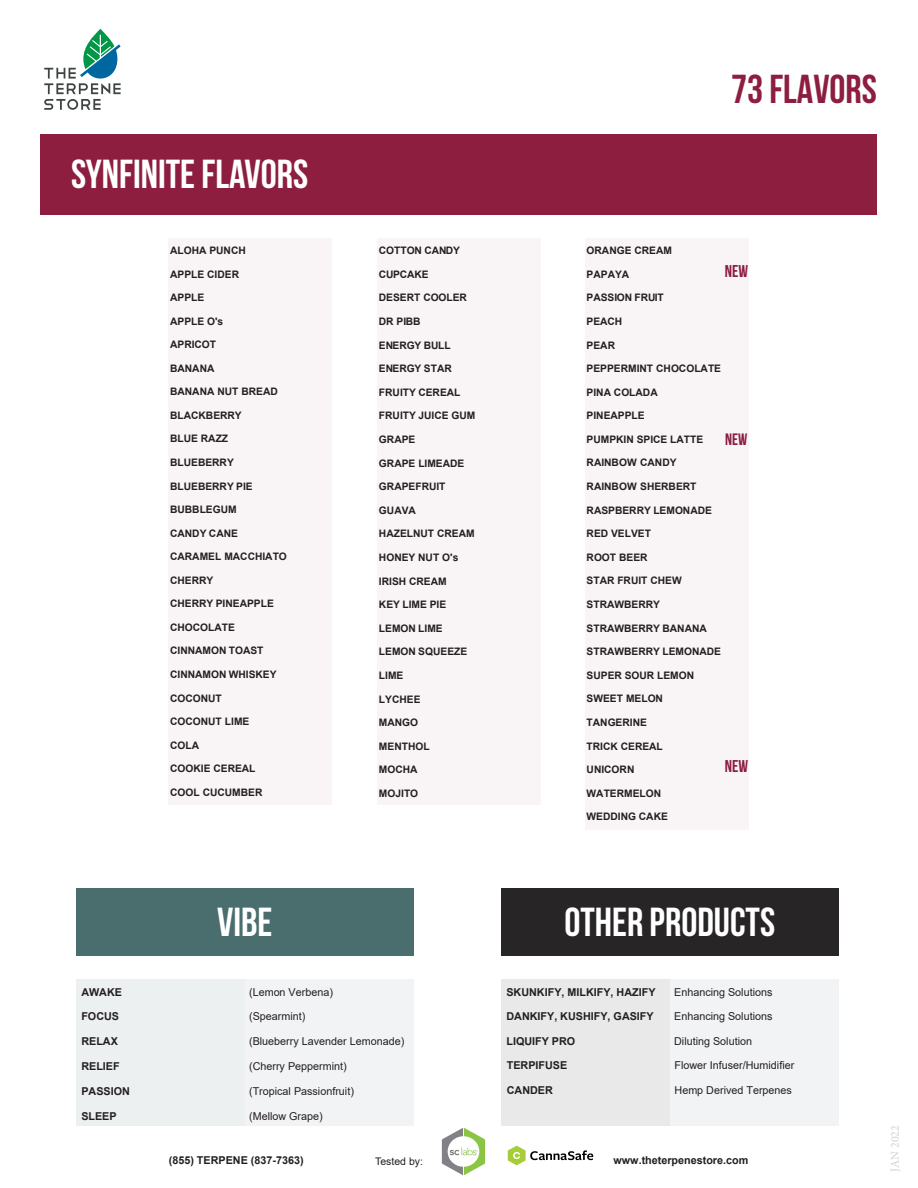
<style>
.page{position:relative;width:918px;height:1188px;background:#fff}
.page>*{position:absolute;margin:0;border:0;box-sizing:border-box;transform-origin:0 0}
.t1{font:700 40.5px "Bebas Neue";color:#fff}
.t2{font:700 40.35px "Bebas Neue";color:#8d1e40}
.t3{font:17.1px "Bebas Neue";color:#8d1e40}
.t4{font:700 16.5px "Bebas Neue";color:#891c3f}
.t5{font:12px "Minion Pro";color:#d1d2d4}
.t6{font:10.8px "Arial";color:#231f20}
.t7{font:700 10.8px "Arial";color:#231f20}
.t8{font:10.5px "Arial";color:#231f20}
.t9{font:700 10.35px "Arial";color:#231f20}
</style>
<div class="page">
<div style="left:40px;top:134px;width:838px;height:81px;background:#8d1e40"></div>
<svg style="left:44px;top:29px;width:77px;height:81px"></svg>
<div style="left:168px;top:238px;width:164px;height:567px;background:#f9f4f6"></div>
<div style="left:76px;top:889px;width:337px;height:67px;background:#496e6d"></div>
<div style="left:76px;top:979px;width:169px;height:146px;background:#edf0f0"></div>
<div style="left:245px;top:979px;width:168px;height:146px;background:#f2f3f4"></div>
<div style="left:501px;top:889px;width:338px;height:67px;background:#282526"></div>
<div style="left:501px;top:979px;width:169px;height:146px;background:#e9e9e9"></div>
<div style="left:670px;top:979px;width:169px;height:146px;background:#f2f3f4"></div>
<div style="left:585px;top:238px;width:164px;height:592px;background:#f9f4f6"></div>
<div style="left:377px;top:238px;width:164px;height:567px;background:#f9f4f6"></div>
<img style="left:507px;top:1145px;width:87px;height:21px">
<img style="left:441px;top:1127px;width:45px;height:49px">
<h1 class="t1" style="left:71px;top:152px;width:239px">SYNFINITE FLAVORS</h1>
<p class="t9" style="left:170px;top:243px;width:77px">ALOHA PUNCH</p>
<p class="t9" style="left:170px;top:267px;width:70px">APPLE CIDER</p>
<p class="t9" style="left:170px;top:291px;width:36px">APPLE</p>
<p class="t9" style="left:170px;top:314px;width:55px">APPLE O's</p>
<p class="t9" style="left:170px;top:337px;width:48px">APRICOT</p>
<p class="t9" style="left:170px;top:361px;width:46px">BANANA</p>
<p class="t9" style="left:170px;top:384px;width:109px">BANANA NUT BREAD</p>
<p class="t9" style="left:170px;top:408px;width:73px">BLACKBERRY</p>
<p class="t9" style="left:170px;top:432px;width:60px">BLUE RAZZ</p>
<p class="t9" style="left:170px;top:456px;width:65px">BLUEBERRY</p>
<p class="t9" style="left:170px;top:479px;width:84px">BLUEBERRY PIE</p>
<p class="t9" style="left:170px;top:502px;width:68px">BUBBLEGUM</p>
<p class="t9" style="left:170px;top:526px;width:69px">CANDY CANE</p>
<p class="t9" style="left:170px;top:549px;width:118px">CARAMEL MACCHIATO</p>
<p class="t9" style="left:170px;top:573px;width:45px">CHERRY</p>
<p class="t9" style="left:170px;top:596px;width:105px">CHERRY PINEAPPLE</p>
<p class="t9" style="left:170px;top:620px;width:66px">CHOCOLATE</p>
<p class="t9" style="left:170px;top:643px;width:95px">CINNAMON TOAST</p>
<p class="t9" style="left:170px;top:667px;width:108px">CINNAMON WHISKEY</p>
<p class="t9" style="left:170px;top:691px;width:53px">COCONUT</p>
<p class="t9" style="left:170px;top:714px;width:81px">COCONUT LIME</p>
<p class="t9" style="left:170px;top:738px;width:31px">COLA</p>
<p class="t9" style="left:170px;top:761px;width:87px">COOKIE CEREAL</p>
<p class="t9" style="left:170px;top:785px;width:94px">COOL CUCUMBER</p>
<p class="t9" style="left:379px;top:243px;width:83px">COTTON CANDY</p>
<p class="t9" style="left:379px;top:267px;width:51px">CUPCAKE</p>
<p class="t9" style="left:379px;top:290px;width:89px">DESERT COOLER</p>
<p class="t9" style="left:379px;top:314px;width:43px">DR PIBB</p>
<p class="t9" style="left:379px;top:338px;width:73px">ENERGY BULL</p>
<p class="t9" style="left:379px;top:361px;width:74px">ENERGY STAR</p>
<p class="t9" style="left:379px;top:385px;width:83px">FRUITY CEREAL</p>
<p class="t9" style="left:379px;top:408px;width:98px">FRUITY JUICE GUM</p>
<p class="t9" style="left:379px;top:432px;width:38px">GRAPE</p>
<p class="t9" style="left:379px;top:456px;width:87px">GRAPE LIMEADE</p>
<p class="t9" style="left:379px;top:479px;width:68px">GRAPEFRUIT</p>
<p class="t9" style="left:379px;top:503px;width:38px">GUAVA</p>
<p class="t9" style="left:379px;top:526px;width:97px">HAZELNUT CREAM</p>
<p class="t9" style="left:379px;top:550px;width:81px">HONEY NUT O's</p>
<p class="t9" style="left:379px;top:574px;width:69px">IRISH CREAM</p>
<p class="t9" style="left:379px;top:597px;width:69px">KEY LIME PIE</p>
<p class="t9" style="left:379px;top:621px;width:65px">LEMON LIME</p>
<p class="t9" style="left:379px;top:644px;width:90px">LEMON SQUEEZE</p>
<p class="t9" style="left:379px;top:668px;width:26px">LIME</p>
<p class="t9" style="left:379px;top:692px;width:43px">LYCHEE</p>
<p class="t9" style="left:379px;top:715px;width:41px">MANGO</p>
<p class="t9" style="left:379px;top:739px;width:52px">MENTHOL</p>
<p class="t9" style="left:379px;top:762px;width:40px">MOCHA</p>
<p class="t9" style="left:379px;top:786px;width:41px">MOJITO</p>
<h2 class="t2" style="left:731px;top:66px;width:147px">73 FLAVORS</h2>
<p class="t9" style="left:587px;top:243px;width:87px">ORANGE CREAM</p>
<p class="t9" style="left:587px;top:267px;width:44px">PAPAYA</p>
<p class="t9" style="left:587px;top:290px;width:79px">PASSION FRUIT</p>
<p class="t9" style="left:587px;top:314px;width:37px">PEACH</p>
<p class="t9" style="left:587px;top:338px;width:30px">PEAR</p>
<p class="t9" style="left:587px;top:361px;width:136px">PEPPERMINT CHOCOLATE</p>
<p class="t9" style="left:587px;top:385px;width:73px">PINA COLADA</p>
<p class="t9" style="left:587px;top:408px;width:60px">PINEAPPLE</p>
<p class="t9" style="left:587px;top:432px;width:118px">PUMPKIN SPICE LATTE</p>
<p class="t9" style="left:587px;top:456px;width:91px">RAINBOW CANDY</p>
<p class="t9" style="left:587px;top:479px;width:111px">RAINBOW SHERBERT</p>
<p class="t9" style="left:587px;top:503px;width:127px">RASPBERRY LEMONADE</p>
<p class="t9" style="left:587px;top:526px;width:66px">RED VELVET</p>
<p class="t9" style="left:587px;top:550px;width:63px">ROOT BEER</p>
<p class="t9" style="left:587px;top:574px;width:97px">STAR FRUIT CHEW</p>
<p class="t9" style="left:587px;top:598px;width:75px">STRAWBERRY</p>
<p class="t9" style="left:587px;top:621px;width:122px">STRAWBERRY BANANA</p>
<p class="t9" style="left:587px;top:644px;width:136px">STRAWBERRY LEMONADE</p>
<p class="t9" style="left:587px;top:668px;width:109px">SUPER SOUR LEMON</p>
<p class="t9" style="left:587px;top:691px;width:78px">SWEET MELON</p>
<p class="t9" style="left:587px;top:715px;width:62px">TANGERINE</p>
<p class="t9" style="left:587px;top:739px;width:78px">TRICK CEREAL</p>
<p class="t9" style="left:587px;top:762px;width:49px">UNICORN</p>
<p class="t9" style="left:587px;top:786px;width:76px">WATERMELON</p>
<p class="t9" style="left:587px;top:809px;width:83px">WEDDING CAKE</p>
<h3 class="t3" style="left:725px;top:262px;width:25px">NEW</h3>
<h3 class="t4" style="left:725px;top:430px;width:24px">NEW</h3>
<h3 class="t3" style="left:725px;top:757px;width:25px">NEW</h3>
<h1 class="t1" style="left:217px;top:900px;width:57px">VIBE</h1>
<p class="t7" style="left:81px;top:984px;width:42px">AWAKE</p>
<p class="t6" style="left:249px;top:984px;width:85px">(Lemon Verbena)</p>
<p class="t7" style="left:81px;top:1009px;width:39px">FOCUS</p>
<p class="t6" style="left:249px;top:1009px;width:58px">(Spearmint)</p>
<p class="t7" style="left:81px;top:1034px;width:38px">RELAX</p>
<p class="t6" style="left:249px;top:1034px;width:157px">(Blueberry Lavender Lemonade)</p>
<p class="t7" style="left:81px;top:1059px;width:40px">RELIEF</p>
<p class="t6" style="left:249px;top:1059px;width:99px">(Cherry Peppermint)</p>
<p class="t7" style="left:81px;top:1083px;width:50px">PASSION</p>
<p class="t6" style="left:249px;top:1084px;width:106px">(Tropical Passionfruit)</p>
<p class="t7" style="left:81px;top:1108px;width:37px">SLEEP</p>
<p class="t6" style="left:249px;top:1108px;width:75px">(Mellow Grape)</p>
<h1 class="t1" style="left:564px;top:900px;width:212px">OTHER PRODUCTS</h1>
<p class="t7" style="left:506px;top:984px;width:151px">SKUNKIFY, MILKIFY, HAZIFY</p>
<p class="t7" style="left:506px;top:1009px;width:149px">DANKIFY, KUSHIFY, GASIFY</p>
<p class="t7" style="left:506px;top:1034px;width:70px">LIQUIFY PRO</p>
<p class="t7" style="left:507px;top:1058px;width:62px">TERPIFUSE</p>
<p class="t7" style="left:507px;top:1083px;width:48px">CANDER</p>
<p class="t6" style="left:674px;top:984px;width:100px">Enhancing Solutions</p>
<p class="t6" style="left:674px;top:1009px;width:100px">Enhancing Solutions</p>
<p class="t6" style="left:674px;top:1034px;width:79px">Diluting Solution</p>
<p class="t6" style="left:675px;top:1058px;width:121px">Flower Infuser/Humidifier</p>
<p class="t6" style="left:675px;top:1083px;width:119px">Hemp Derived Terpenes</p>
<p class="t7" style="left:169px;top:1153px;width:136px">(855) TERPENE (837-7363)</p>
<p class="t7" style="left:614px;top:1153px;width:136px">www.theterpenestore.com</p>
<p class="t8" style="left:375px;top:1154px;width:49px">Tested by:</p>
<p class="t5" style="left:887px;top:1172px;width:48px;rotate:-90deg">JAN 2022</p>
</div>
